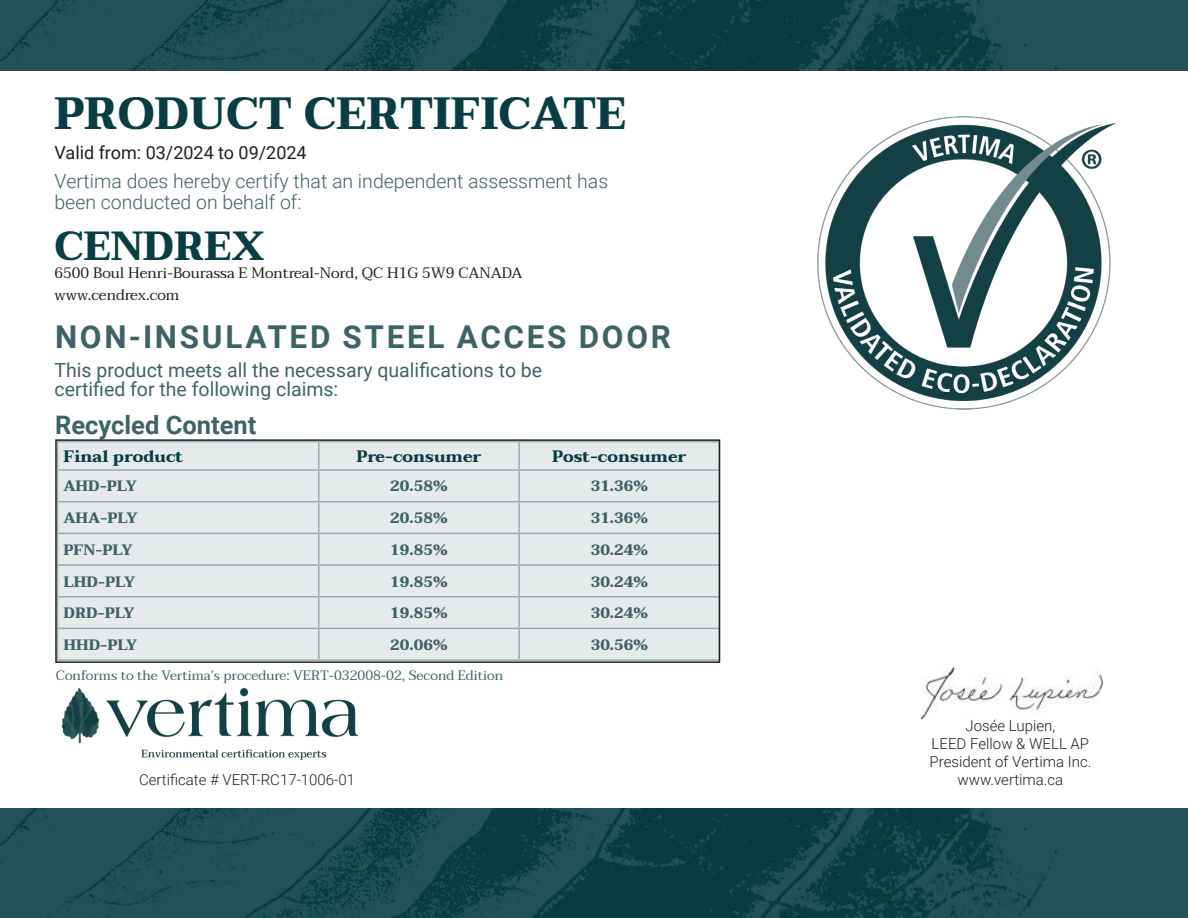
<style>
.page{position:relative;width:1188px;height:918px;background:#fff}
.page>*{position:absolute;margin:0;border:0;box-sizing:border-box;transform-origin:0 0}
.t1{font:700 45px "Taviraj";color:#083e43}
.t2{font:700 40.5px "Taviraj";color:#083e43}
.t3{font:700 31.5px "Roboto";letter-spacing:.085em;color:#3e6367}
.t4{font:700 25.5px "Roboto";color:#3e6367}
.t5{font:19.5px/19.5px "Roboto";color:#3e6367}
.t6{font:300 19.5px/21px "Roboto";color:#3e6367}
.t7{font:18px "Roboto";color:#231f20}
.t8{font:700 16.5px "Taviraj";color:#083e43}
.t9{font:700 15px "Taviraj";color:#3e6367}
.t10{font:300 15px/18px "Roboto";color:#231f20;text-align:center}
.t11{font:15px/21.6px "Taviraj";color:#231f20}
.t12{font:13.5px "Taviraj";color:#3e6367}
</style>
<div class="page">
<img style="left:0;top:0;width:1188px;height:70px">
<img style="left:0;top:809px;width:1188px;height:109px">
<img style="left:921px;top:668px;width:182px;height:50px">
<img style="left:817px;top:116px;width:299px;height:294px">
<div style="left:58px;top:442px;width:659px;height:217px;background:#e6eaeb"></div>
<hr style="left:318px;top:442px;width:2px;height:27px;background:#95adaf">
<hr style="left:518px;top:442px;width:2px;height:27px;background:#95adaf">
<hr style="left:57px;top:469px;width:262px;height:2px;background:#95adaf">
<hr style="left:319px;top:469px;width:200px;height:2px;background:#95adaf">
<hr style="left:318px;top:471px;width:2px;height:30px;background:#95adaf">
<hr style="left:519px;top:469px;width:201px;height:2px;background:#95adaf">
<hr style="left:518px;top:471px;width:2px;height:30px;background:#95adaf">
<hr style="left:57px;top:501px;width:262px;height:1px;background:#95adaf">
<hr style="left:319px;top:501px;width:200px;height:1px;background:#95adaf">
<hr style="left:318px;top:502px;width:2px;height:31px;background:#95adaf">
<hr style="left:519px;top:501px;width:201px;height:1px;background:#95adaf">
<hr style="left:518px;top:502px;width:2px;height:31px;background:#95adaf">
<hr style="left:57px;top:533px;width:262px;height:1px;background:#95adaf">
<hr style="left:319px;top:533px;width:200px;height:1px;background:#95adaf">
<hr style="left:318px;top:534px;width:2px;height:30px;background:#95adaf">
<hr style="left:519px;top:533px;width:201px;height:1px;background:#95adaf">
<hr style="left:518px;top:534px;width:2px;height:30px;background:#95adaf">
<hr style="left:57px;top:564px;width:262px;height:2px;background:#95adaf">
<hr style="left:319px;top:564px;width:200px;height:2px;background:#95adaf">
<hr style="left:318px;top:566px;width:2px;height:30px;background:#95adaf">
<hr style="left:519px;top:564px;width:201px;height:2px;background:#95adaf">
<hr style="left:518px;top:566px;width:2px;height:30px;background:#95adaf">
<hr style="left:57px;top:596px;width:262px;height:1px;background:#95adaf">
<hr style="left:319px;top:596px;width:200px;height:1px;background:#95adaf">
<hr style="left:318px;top:597px;width:2px;height:31px;background:#95adaf">
<hr style="left:519px;top:596px;width:201px;height:1px;background:#95adaf">
<hr style="left:518px;top:597px;width:2px;height:31px;background:#95adaf">
<hr style="left:57px;top:628px;width:262px;height:1px;background:#95adaf">
<hr style="left:319px;top:628px;width:200px;height:1px;background:#95adaf">
<hr style="left:318px;top:629px;width:2px;height:30px;background:#95adaf">
<hr style="left:519px;top:628px;width:201px;height:1px;background:#95adaf">
<hr style="left:518px;top:629px;width:2px;height:30px;background:#95adaf">
<hr style="left:57px;top:659px;width:262px;height:2px;background:#95adaf">
<hr style="left:319px;top:659px;width:200px;height:2px;background:#95adaf">
<hr style="left:519px;top:659px;width:201px;height:2px;background:#95adaf">
<div style="left:55px;top:439px;width:665px;height:224px;border:2px solid #231f20"></div>
<img style="left:61px;top:688px;width:298px;height:72px">
<h1 class="t1" style="left:54px;top:87px;width:574px">PRODUCT CERTIFICATE</h1>
<p class="t7" style="left:54px;top:139px;width:254px">Valid from: 03/2024 to 09/2024</p>
<h3 class="t6" style="left:54px;top:170px;width:555px">Vertima does hereby certify that an independent assessment has been conducted on behalf of:</h3>
<h2 class="t2" style="left:54px;top:223px;width:211px">CENDREX</h2>
<p class="t11" style="left:54px;top:263px;width:470px">6500 Boul Henri-Bourassa E Montreal-Nord, QC H1G 5W9 CANADA www.cendrex.com</p>
<h3 class="t3" style="left:55px;top:315px;width:617px">NON-INSULATED STEEL ACCES DOOR</h3>
<h3 class="t5" style="left:54px;top:359px;width:489px">This product meets all the necessary qualifications to be certified for the following claims:</h3>
<h3 class="t4" style="left:55px;top:407px;width:203px">Recycled Content</h3>
<p class="t8" style="left:63px;top:447px;width:121px">Final product</p>
<p class="t8" style="left:356px;top:447px;width:127px">Pre-consumer</p>
<p class="t8" style="left:552px;top:447px;width:136px">Post-consumer</p>
<p class="t9" style="left:63px;top:478px;width:75px">AHD-PLY</p>
<p class="t9" style="left:390px;top:478px;width:59px">20.58%</p>
<p class="t9" style="left:591px;top:478px;width:59px">31.36%</p>
<p class="t9" style="left:63px;top:509px;width:76px">AHA-PLY</p>
<p class="t9" style="left:390px;top:509px;width:59px">20.58%</p>
<p class="t9" style="left:591px;top:509px;width:59px">31.36%</p>
<p class="t9" style="left:63px;top:541px;width:71px">PFN-PLY</p>
<p class="t9" style="left:390px;top:541px;width:59px">19.85%</p>
<p class="t9" style="left:591px;top:541px;width:59px">30.24%</p>
<p class="t9" style="left:63px;top:573px;width:73px">LHD-PLY</p>
<p class="t9" style="left:390px;top:573px;width:59px">19.85%</p>
<p class="t9" style="left:591px;top:573px;width:59px">30.24%</p>
<p class="t9" style="left:63px;top:604px;width:73px">DRD-PLY</p>
<p class="t9" style="left:390px;top:604px;width:59px">19.85%</p>
<p class="t9" style="left:591px;top:604px;width:59px">30.24%</p>
<p class="t9" style="left:63px;top:636px;width:76px">HHD-PLY</p>
<p class="t9" style="left:390px;top:636px;width:59px">20.06%</p>
<p class="t9" style="left:591px;top:636px;width:59px">30.56%</p>
<p class="t12" style="left:56px;top:665px;width:449px">Conforms to the Vertima’s procedure: VERT-032008-02, Second Edition</p>
<p class="t10" style="left:929px;top:717px;width:163px">Josée Lupien,<br>LEED Fellow &amp; WELL AP<br>President of Vertima Inc.</p>
<p class="t10" style="left:139px;top:770px;width:218px">Certificate # VERT-RC17-1006-01</p>
<p class="t10" style="left:957px;top:771px;width:107px">www.vertima.ca</p>
</div>
